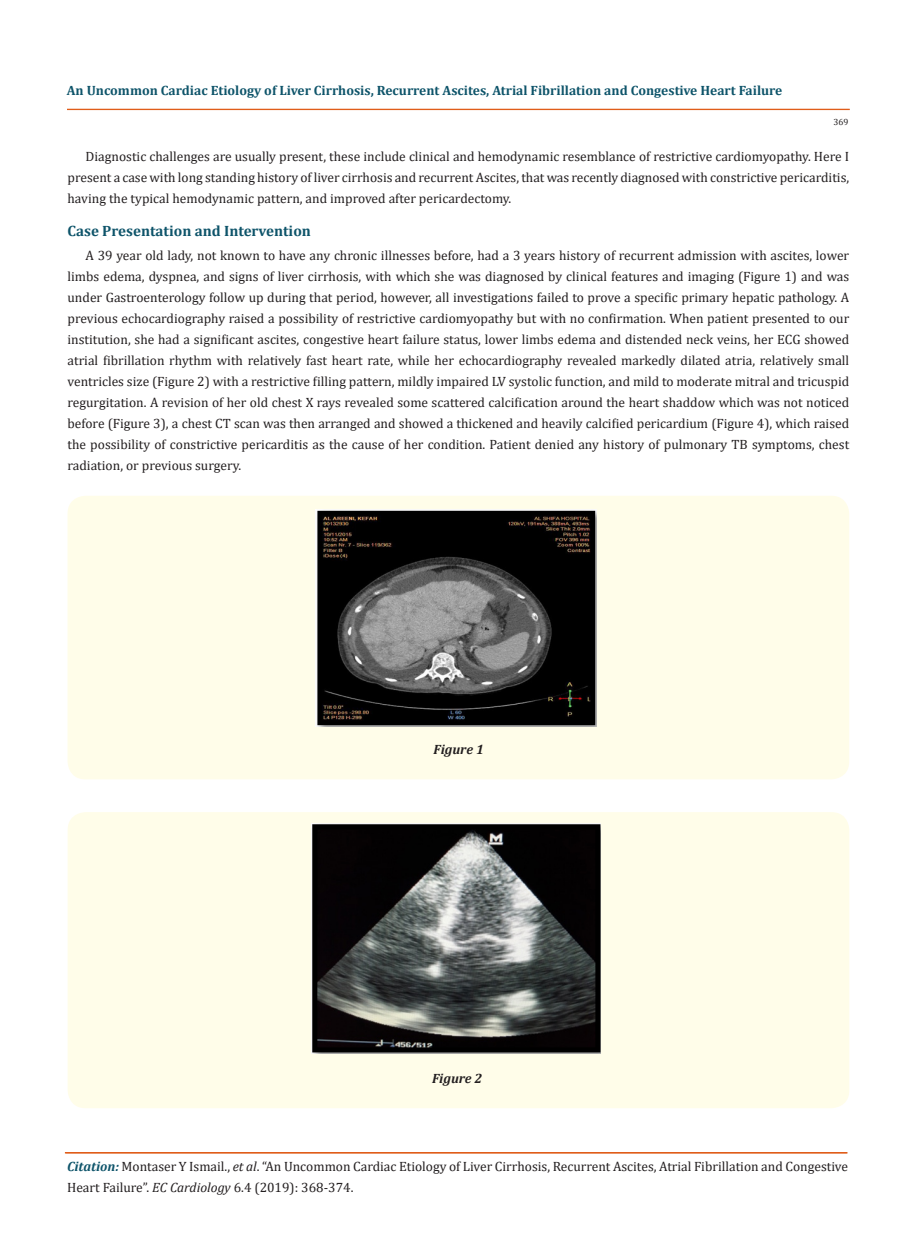
<style>
.page{position:relative;width:917px;height:1260px;background:#fff}
.page>*{position:absolute;margin:0;border:0;box-sizing:border-box;transform-origin:0 0}
.Normal__Web{font:700 15px "Cambria";color:#0e546a}
.t1{font:13.5px/21px "Cambria";color:#231f20;text-align:justify}
.t2{font:700 13.5px "Cambria";color:#0e546a}
.t3{font:italic 700 13.5px "Cambria";color:#231f20}
.t4{font:9px "Cambria";color:#231f20}
.s1{font-weight:700;font-style:italic;color:#0e546a}
.s2{font-style:italic}
</style>
<div class="page">
<div style="left:67px;top:109px;width:782px;height:1px;border:1px solid #e05d1a"></div>
<div style="left:68px;top:496px;width:781px;height:283px;background:#fffde9;border-radius:18px"></div>
<img style="left:316px;top:509px;width:280px;height:218px">
<div style="left:68px;top:812px;width:781px;height:296px;background:#fffde9;border-radius:18px"></div>
<img style="left:311px;top:823px;width:290px;height:231px">
<p class="t2" style="left:67px;top:81px;width:717px">An Uncommon Cardiac Etiology of Liver Cirrhosis, Recurrent Ascites, Atrial Fibrillation and Congestive Heart Failure</p>
<p class="t4" style="left:833px;top:117px;width:16px">369</p>
<p class="t1" style="left:68px;top:146px;width:783px;text-indent:18px">Diagnostic challenges are usually present, these include clinical and hemodynamic resemblance of restrictive cardiomyopathy. Here I present a case with long standing history of liver cirrhosis and recurrent Ascites, that was recently diagnosed with constrictive pericarditis, having the typical hemodynamic pattern, and improved after pericardectomy.</p>
<p class="Normal__Web" style="left:68px;top:220px;width:245px">Case Presentation and Intervention</p>
<p class="t1" style="left:68px;top:245px;width:783px;text-indent:18px">A 39 year old lady, not known to have any chronic illnesses before, had a 3 years history of recurrent admission with ascites, lower limbs edema, dyspnea, and signs of liver cirrhosis, with which she was diagnosed by clinical features and imaging (Figure 1) and was under Gastroenterology follow up during that period, however, all investigations failed to prove a specific primary hepatic pathology. A previous echocardiography raised a possibility of restrictive cardiomyopathy but with no confirmation. When patient presented to our institution, she had a significant ascites, congestive heart failure status, lower limbs edema and distended neck veins, her ECG showed atrial fibrillation rhythm with relatively fast heart rate, while her echocardiography revealed markedly dilated atria, relatively small ventricles size (Figure 2) with a restrictive filling pattern, mildly impaired LV systolic function, and mild to moderate mitral and tricuspid regurgitation. A revision of her old chest X rays revealed some scattered calcification around the heart shaddow which was not noticed before (Figure 3), a chest CT scan was then arranged and showed a thickened and heavily calcified pericardium (Figure 4), which raised the possibility of constrictive pericarditis as the cause of her condition. Patient denied any history of pulmonary TB symptoms, chest radiation, or previous surgery.</p>
<p class="t3" style="left:433px;top:740px;width:52px">Figure 1</p>
<p class="t3" style="left:432px;top:1069px;width:52px">Figure 2</p>
<p class="t1" style="left:67px;top:1156px;width:782px"><span class="s1">Citation:</span> Montaser Y Ismail., <span class="s2">et al</span>. “An Uncommon Cardiac Etiology of Liver Cirrhosis, Recurrent Ascites, Atrial Fibrillation and Congestive<br>Heart Failure”. <span class="s2">EC Cardiology</span> 6.4 (2019): 368-374.</p>
</div>
